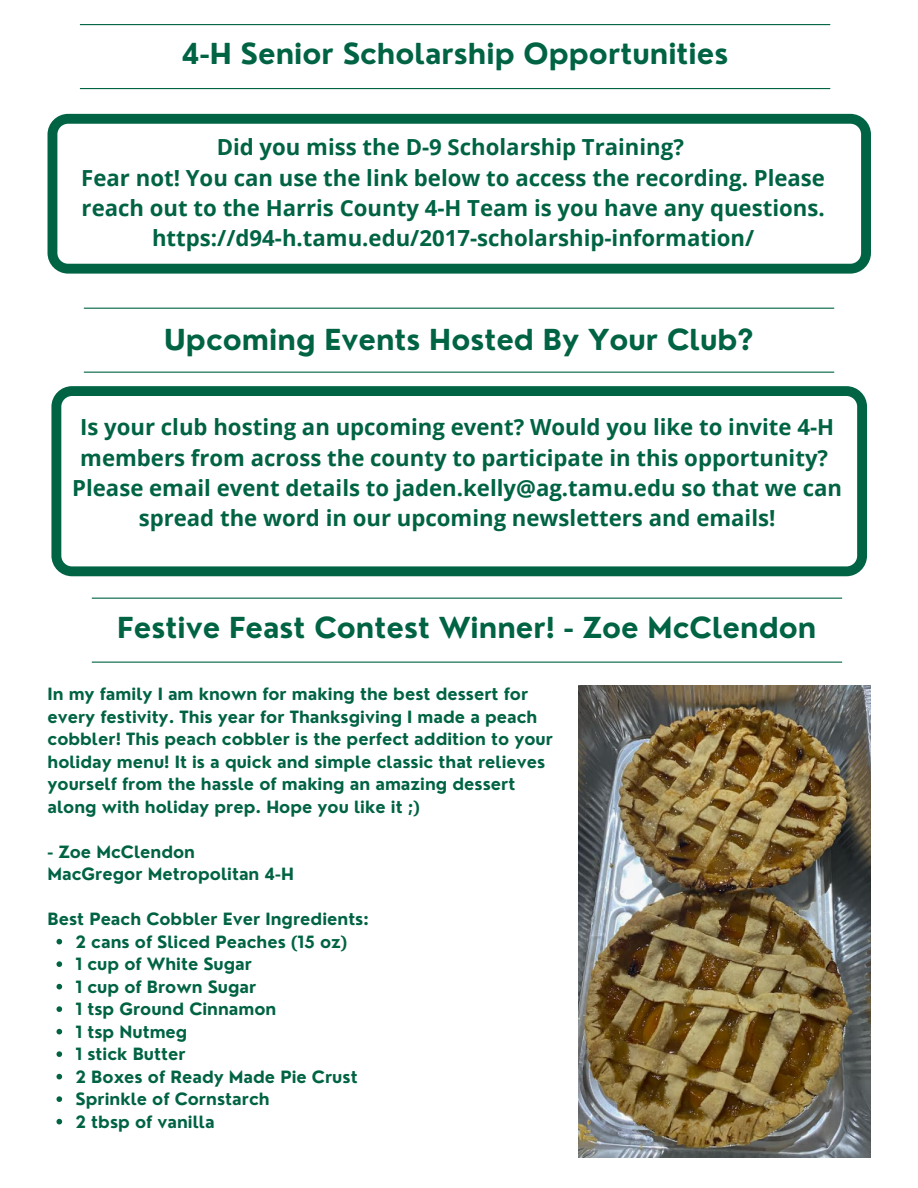
<style>
.page{position:relative;width:918px;height:1188px;background:#fff}
.page>*{position:absolute;margin:0;border:0;box-sizing:border-box;transform-origin:0 0}
.t1{font:700 28.2px "Nourd";color:#006344}
.t2{font:700 22.2px/30.3px "Open Sans";color:#006344}
.t3{font:700 16.5px/22.5px "Nourd";color:#006344}
</style>
<div class="page">
<hr style="left:92px;top:598px;width:750px;height:1px;background:#006344">
<hr style="left:92px;top:662px;width:750px;height:1px;background:#006344">
<hr style="left:80px;top:24px;width:750px;height:1px;background:#006344">
<hr style="left:80px;top:88px;width:750px;height:1px;background:#006344">
<svg style="left:48px;top:114px;width:823px;height:160px"></svg>
<hr style="left:84px;top:308px;width:750px;height:1px;background:#006344">
<hr style="left:84px;top:372px;width:750px;height:1px;background:#006344">
<svg style="left:51px;top:386px;width:816px;height:190px"></svg>
<img style="left:578px;top:685px;width:293px;height:473px">
<svg style="left:57px;top:939px;width:5px;height:5px"></svg>
<svg style="left:57px;top:961px;width:5px;height:6px"></svg>
<svg style="left:57px;top:984px;width:5px;height:5px"></svg>
<svg style="left:57px;top:1006px;width:5px;height:6px"></svg>
<svg style="left:57px;top:1029px;width:5px;height:5px"></svg>
<svg style="left:57px;top:1051px;width:5px;height:6px"></svg>
<svg style="left:57px;top:1074px;width:5px;height:5px"></svg>
<svg style="left:57px;top:1096px;width:5px;height:6px"></svg>
<svg style="left:57px;top:1119px;width:5px;height:5px"></svg>
<p class="t1" style="left:182px;top:36px;width:548px">4-H Senior Scholarship Opportunities</p>
<p class="t2" style="left:217px;top:132px;width:469px">Did you miss the D-9 Scholarship Training?</p>
<p class="t2" style="left:81px;top:162px;width:745px">Fear not! You can use the link below to access the recording. Please reach out to the Harris County 4-H Team is you have any questions.</p>
<p class="t2" style="left:152px;top:223px;width:604px">https://d94-h.tamu.edu/2017-scholarship-information/</p>
<p class="t1" style="left:164px;top:321px;width:591px">Upcoming Events Hosted By Your Club?</p>
<p class="t2" style="left:80px;top:412px;width:756px">Is your club hosting an upcoming event? Would you like to invite 4-H members from across the county to participate in this opportunity?</p>
<p class="t2" style="left:72px;top:472px;width:771px;text-align:center">Please email event details to jaden.kelly@ag.tamu.edu so that we can spread the word in our upcoming newsletters and emails!</p>
<p class="t1" style="left:117px;top:610px;width:701px">Festive Feast Contest Winner! - Zoe McClendon</p>
<p class="t3" style="left:48px;top:683px;width:507px">In my family I am known for making the best dessert for every festivity. This year for Thanksgiving I made a peach cobbler! This peach cobbler is the perfect addition to your holiday menu! It is a quick and simple classic that relieves yourself from the hassle of making an amazing dessert along with holiday prep. Hope you like it ;)</p>
<p class="t3" style="left:48px;top:840px;width:149px">- Zoe McClendon</p>
<p class="t3" style="left:48px;top:863px;width:248px">MacGregor Metropolitan 4-H</p>
<p class="t3" style="left:48px;top:908px;width:323px">Best Peach Cobbler Ever Ingredients:</p>
<p class="t3" style="left:76px;top:930px;width:273px">2 cans of Sliced Peaches (15 oz)</p>
<p class="t3" style="left:76px;top:953px;width:178px">1 cup of White Sugar</p>
<p class="t3" style="left:76px;top:975px;width:182px">1 cup of Brown Sugar</p>
<p class="t3" style="left:76px;top:998px;width:202px">1 tsp Ground Cinnamon</p>
<p class="t3" style="left:76px;top:1020px;width:113px">1 tsp Nutmeg</p>
<p class="t3" style="left:76px;top:1043px;width:112px">1 stick Butter</p>
<p class="t3" style="left:76px;top:1065px;width:284px">2 Boxes of Ready Made Pie Crust</p>
<p class="t3" style="left:76px;top:1088px;width:196px">Sprinkle of Cornstarch</p>
<p class="t3" style="left:76px;top:1110px;width:141px">2 tbsp of vanilla</p>
</div>
